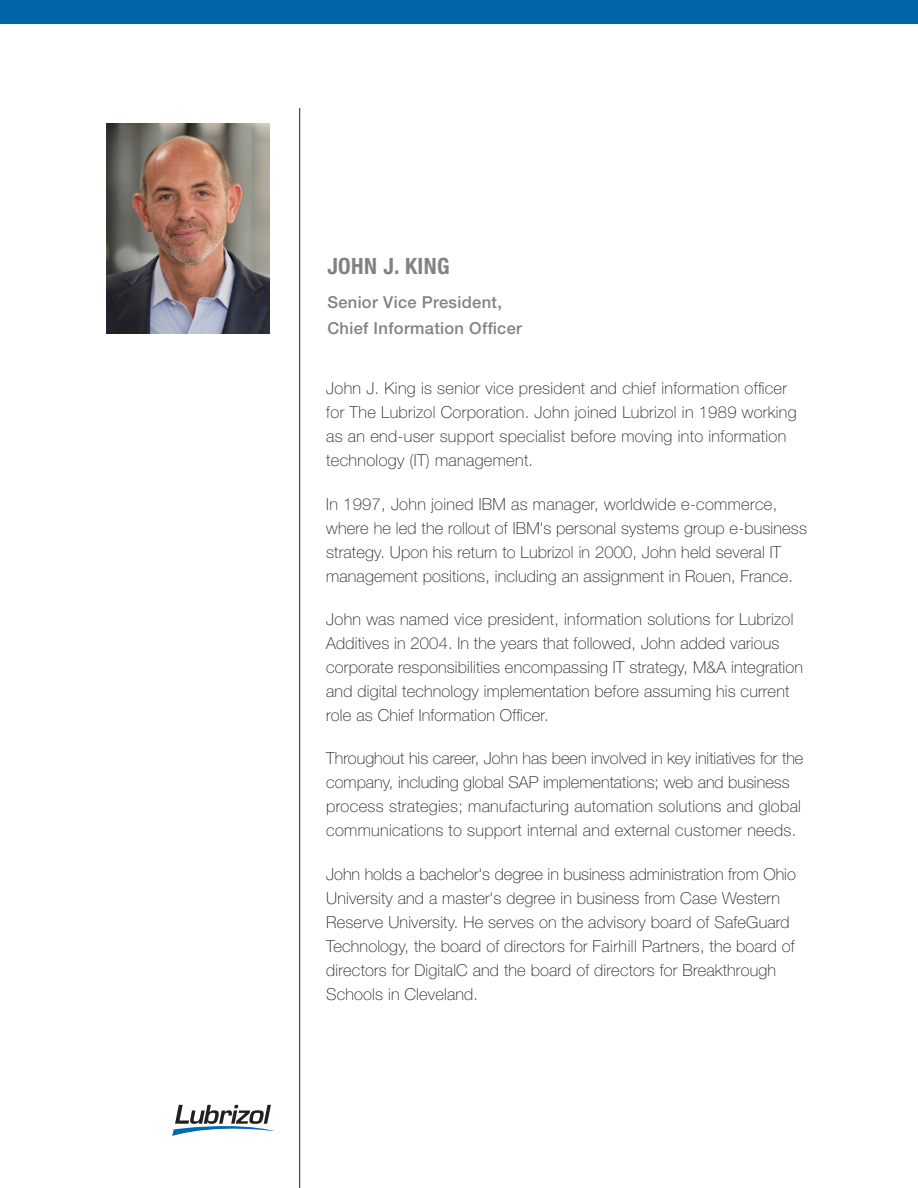
<style>
.page{position:relative;width:918px;height:1188px;background:#fff}
.page>*{position:absolute;margin:0;border:0;box-sizing:border-box;transform-origin:0 0}
.t1{font:700 condensed 22.5px "Helvetica Neue LT Pro";letter-spacing:.02em;color:#808285}
.Text{font:100 16.5px/24px "Helvetica Neue LT Pro";letter-spacing:.01em;color:#231f20}
.t2{font:500 16.5px/25.5px "Helvetica Neue LT Pro";letter-spacing:.02em;color:#808285}
</style>
<div class="page">
<hr style="left:299px;top:108px;width:1px;height:1080px;background:#231f20">
<img style="left:106px;top:123px;width:164px;height:210px">
<svg style="left:172px;top:1105px;width:103px;height:31px"></svg>
<div style="left:0;top:0;width:918px;height:24px;background:#0164a9"></div>
<p class="t1" style="left:327px;top:252px;width:124px">JOHN J. KING</p>
<p class="t2" style="left:327px;top:289px;width:196px">Senior Vice President,<br>Chief Information Officer</p>
<p class="Text" style="left:326px;top:376px;width:472px">John J. King is senior vice president and chief information officer for The Lubrizol Corporation. John joined Lubrizol in 1989 working as an end-user support specialist before moving into information technology (IT) management.</p>
<p class="Text" style="left:326px;top:492px;width:482px">In 1997, John joined IBM as manager, worldwide e-commerce, where he led the rollout of IBM's personal systems group e-business strategy. Upon his return to Lubrizol in 2000, John held several IT management positions, including an assignment in Rouen, France.</p>
<p class="Text" style="left:326px;top:607px;width:478px">John was named vice president, information solutions for Lubrizol Additives in 2004. In the years that followed, John added various corporate responsibilities encompassing IT strategy, M&amp;A integration and digital technology implementation before assuming his current role as Chief Information Officer.</p>
<p class="Text" style="left:326px;top:747px;width:479px">Throughout his career, John has been involved in key initiatives for the company, including global SAP implementations; web and business process strategies; manufacturing automation solutions and global communications to support internal and external customer needs.</p>
<p class="Text" style="left:326px;top:862px;width:471px">John holds a bachelor's degree in business administration from Ohio University and a master's degree in business from Case Western Reserve University. He serves on the advisory board of SafeGuard Technology, the board of directors for Fairhill Partners, the board of directors for DigitalC and the board of directors for Breakthrough Schools in Cleveland.</p>
</div>
